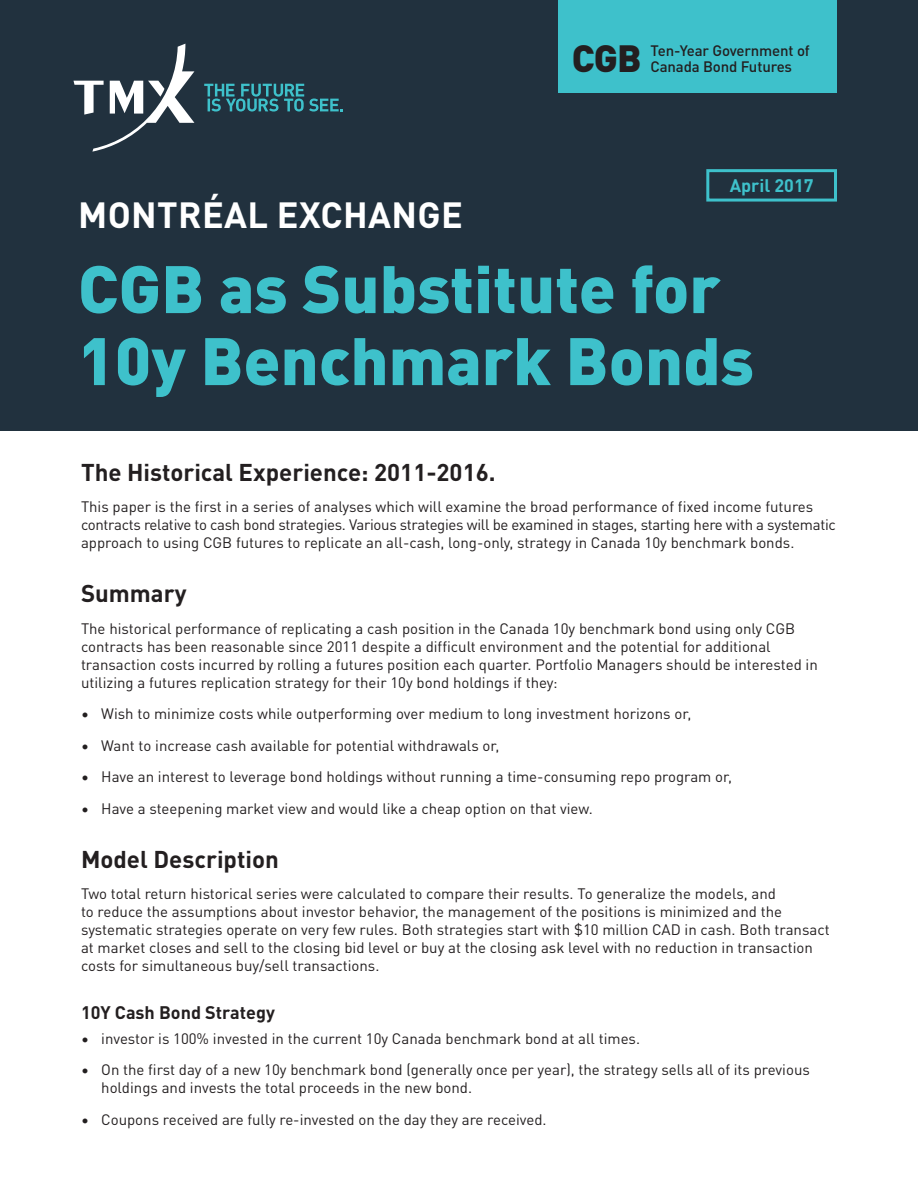
<style>
.page{position:relative;width:918px;height:1188px;background:#fff}
.page>*{position:absolute;margin:0;border:0;box-sizing:border-box;transform-origin:0 0}
.t1{font:900 66px/72px "DIN Pro";color:#3ec1cb}
.t2{font:900 37.5px "DIN Pro";color:#231f20}
.t3{font:700 36px "DIN Pro";letter-spacing:.01em;color:#fff}
.Subtitle{font:700 24px "DIN Pro";color:#231f20}
.Text{font:700 18px "DIN Pro";color:#231f20}
.t4{font:700 18px "DIN Pro";color:#3ec1cb}
.Text-2{font:15px/18px "DIN Pro";color:#231f20}
.Number{font:15px/18px "DIN Pro";color:#231f20}
.t5{font:500 15px/16.5px "DIN Pro";letter-spacing:-.01em;color:#231f20}
</style>
<div class="page">
<div style="left:0;top:0;width:918px;height:431px;background:#21313e"></div>
<svg style="left:204px;top:84px;width:139px;height:28px"></svg>
<svg style="left:74px;top:44px;width:120px;height:108px"></svg>
<div style="left:559px;top:0;width:278px;height:93px;background:#3ec1cb"></div>
<div style="left:706px;top:169px;width:131px;height:33px;border:3px solid #3ec1cb"></div>
<p class="t2" style="left:572px;top:28px;width:71px">CGB</p>
<p class="t5" style="left:651px;top:41px;width:161px">Ten-Year Government of<br>Canada Bond Futures</p>
<p class="t4" style="left:730px;top:172px;width:85px">April 2017</p>
<p class="t3" style="left:78px;top:186px;width:386px">MONTRÉAL EXCHANGE</p>
<p class="t1" style="left:78px;top:249px;width:677px">CGB as Substitute for<br>10y Benchmark Bonds</p>
<p class="Subtitle" style="left:81px;top:453px;width:416px">The Historical Experience: 2011-2016.</p>
<p class="Number" style="left:81px;top:497px;width:756px">This paper is the first in a series of analyses which will examine the broad performance of fixed income futures contracts relative to cash bond strategies. Various strategies will be examined in stages, starting here with a systematic approach to using CGB futures to replicate an all-cash, long-only, strategy in Canada 10y benchmark bonds.</p>
<p class="Subtitle" style="left:81px;top:575px;width:107px">Summary</p>
<p class="Number" style="left:81px;top:618px;width:738px">The historical performance of replicating a cash position in the Canada 10y benchmark bond using only CGB contracts has been reasonable since 2011 despite a difficult environment and the potential for additional transaction costs incurred by rolling a futures position each quarter. Portfolio Managers should be interested in utilizing a futures replication strategy for their 10y bond holdings if they:</p>
<p class="Text-2" style="left:81px;top:704px;width:612px">• Wish to minimize costs while outperforming over medium to long investment horizons or,</p>
<p class="Text-2" style="left:81px;top:735px;width:420px">• Want to increase cash available for potential withdrawals or,</p>
<p class="Text-2" style="left:81px;top:767px;width:653px">• Have an interest to leverage bond holdings without running a time-consuming repo program or,</p>
<p class="Text-2" style="left:81px;top:798px;width:513px">• Have a steepening market view and would like a cheap option on that view.</p>
<p class="Subtitle" style="left:81px;top:840px;width:199px">Model Description</p>
<p class="Text-2" style="left:81px;top:884px;width:750px">Two total return historical series were calculated to compare their results. To generalize the models, and<br>to reduce the assumptions about investor behavior, the management of the positions is minimized and the systematic strategies operate on very few rules. Both strategies start with $10 million CAD in cash. Both transact at market closes and sell to the closing bid level or buy at the closing ask level with no reduction in transaction costs for simultaneous buy/sell transactions.</p>
<p class="Text" style="left:81px;top:999px;width:195px">10Y Cash Bond Strategy</p>
<p class="Text-2" style="left:81px;top:1028px;width:561px">• investor is 100% invested in the current 10y Canada benchmark bond at all times.</p>
<p class="Text-2" style="left:101px;top:1060px;width:710px;text-indent:-20px">• On the first day of a new 10y benchmark bond (generally once per year), the strategy sells all of its previous holdings and invests the total proceeds in the new bond.</p>
<p class="Text-2" style="left:81px;top:1109px;width:467px">• Coupons received are fully re-invested on the day they are received.</p>
</div>
